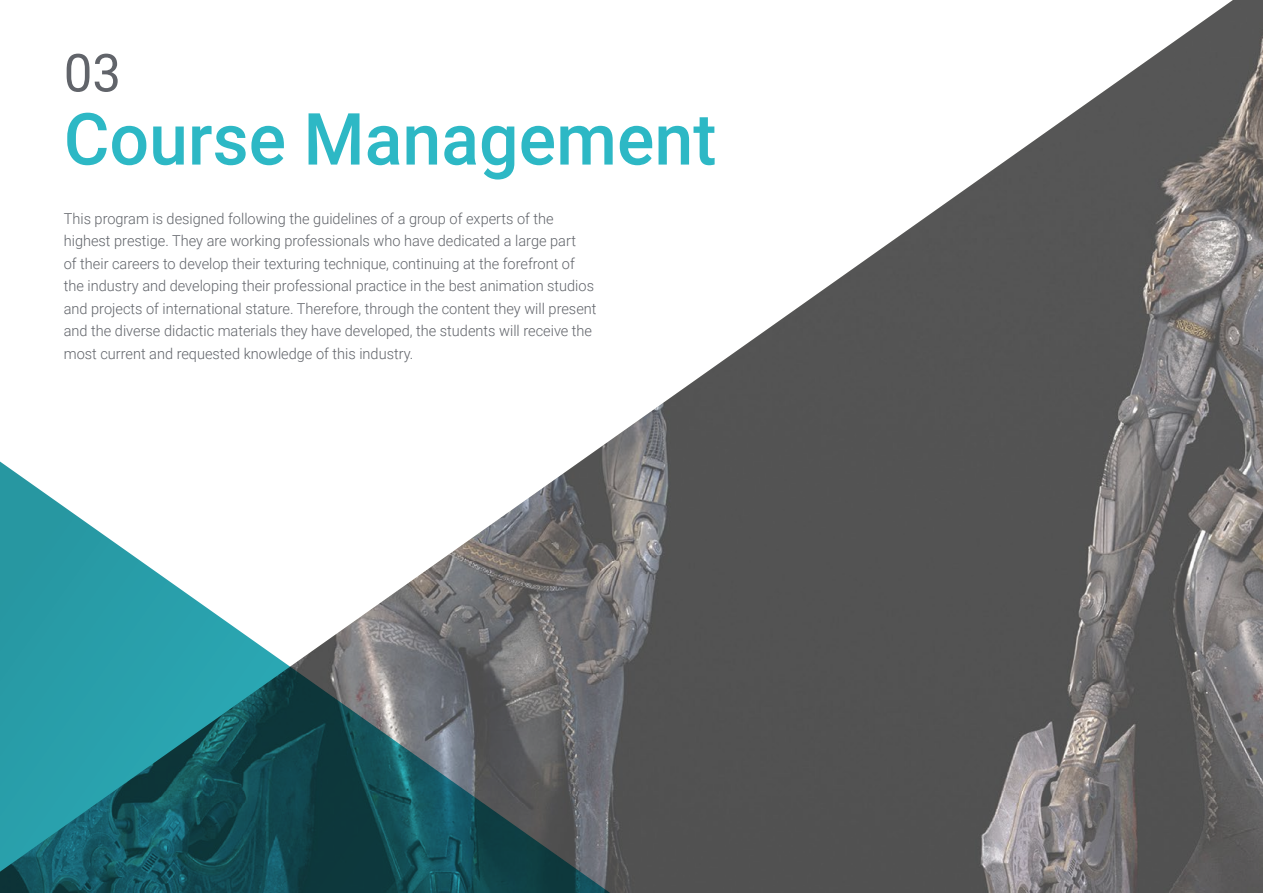
<style>
.page{position:relative;width:1263px;height:893px;background:#fff}
.page>*{position:absolute;margin:0;border:0;box-sizing:border-box;transform-origin:0 0}
.t1{font:500 72px "Roboto";color:#2db8c5}
.t2{font:52.5px "Roboto";color:#61646a}
.t3{font:300 15px/22.5px "Roboto";color:#61646a}
</style>
<div class="page">
<img style="left:602px;top:0;width:661px;height:893px">
<svg style="left:0;top:446px;width:640px;height:447px"></svg>
<h2 class="t2" style="left:64px;top:36px;width:59px">03</h2>
<h1 class="t1" style="left:64px;top:89px;width:654px">Course Management</h1>
<p class="t3" style="left:64px;top:207px;width:534px">This program is designed following the guidelines of a group of experts of the highest prestige. They are working professionals who have dedicated a large part<br>of their careers to develop their texturing technique, continuing at the forefront of the industry and developing their professional practice in the best animation studios and projects of international stature. Therefore, through the content they will present and the diverse didactic materials they have developed, the students will receive the most current and requested knowledge of this industry.</p>
</div>
